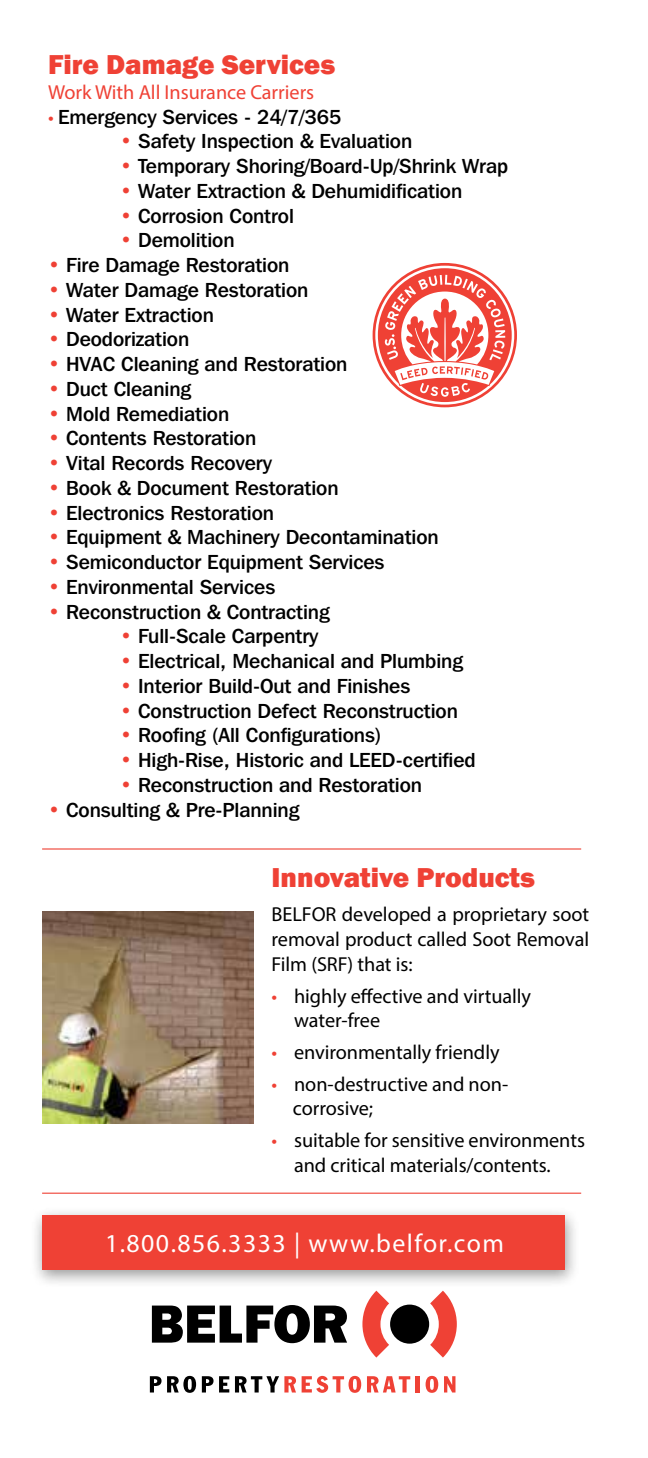
<style>
.page{position:relative;width:648px;height:1458px;background:#fff}
.page>*{position:absolute;margin:0;border:0;box-sizing:border-box;transform-origin:0 0}
.t1{font:800 28.12px "Franklin Gothic";color:#ef4135}
.t2{font:25.88px "Myriad Pro";letter-spacing:.055em;color:#fff}
.t3{font:500 20.25px "Franklin Gothic IT Cby BT";letter-spacing:-.005em;color:#000}
.t4{font:20.25px/24.8px "Myriad Pro";letter-spacing:-.005em;color:#000}
.t5{font:20.25px "Myriad Pro";letter-spacing:-.005em;color:#ef4135}
.s1{font-family:"Myriad Pro";font-weight:400;color:#ef4135}
.s2{color:#ef4135}
</style>
<div class="page">
<svg style="left:362px;top:1291px;width:95px;height:67px"></svg>
<svg style="left:152px;top:1305px;width:195px;height:38px"></svg>
<svg style="left:150px;top:1376px;width:46px;height:17px"></svg>
<svg style="left:202px;top:1376px;width:27px;height:17px"></svg>
<svg style="left:235px;top:1376px;width:61px;height:17px"></svg>
<svg style="left:302px;top:1376px;width:59px;height:17px"></svg>
<svg style="left:367px;top:1376px;width:43px;height:17px"></svg>
<hr style="left:416px;top:1376px;width:4px;height:17px;background:#ef4135">
<svg style="left:426px;top:1376px;width:12px;height:17px"></svg>
<svg style="left:444px;top:1376px;width:11px;height:17px"></svg>
<hr style="left:42px;top:1193px;width:539px;height:1px;background:#ef4135">
<svg style="left:373px;top:263px;width:144px;height:144px"></svg>
<div style="left:30px;top:1206px;width:550px;height:82px;background:#000;opacity:.4"></div>
<div style="left:42px;top:1215px;width:523px;height:54px;background:#ef4135"></div>
<img style="left:42px;top:912px;width:212px;height:211px">
<hr style="left:42px;top:848px;width:539px;height:2px;background:#ef4135">
<h1 class="t1" style="left:48px;top:47px;width:289px">Fire Damage Services</h1>
<p class="t5" style="left:48px;top:80px;width:268px">Work With All Insurance Carriers</p>
<p class="t3" style="left:48px;top:104px;width:295px"><span class="s1">•</span> Emergency Services - 24/7/365</p>
<p class="t3" style="left:120px;top:129px;width:294px"><span class="s2">•</span> Safety Inspection &amp; Evaluation</p>
<p class="t3" style="left:120px;top:154px;width:389px"><span class="s2">•</span> Temporary Shoring/Board-Up/Shrink Wrap</p>
<p class="t3" style="left:120px;top:178px;width:344px"><span class="s2">•</span> Water Extraction &amp; Dehumidification</p>
<p class="t3" style="left:120px;top:203px;width:175px"><span class="s2">•</span> Corrosion Control</p>
<p class="t3" style="left:120px;top:228px;width:116px"><span class="s2">•</span> Demolition</p>
<p class="t3" style="left:48px;top:252px;width:243px"><span class="s2">•</span> Fire Damage Restoration</p>
<p class="t3" style="left:48px;top:277px;width:262px"><span class="s2">•</span> Water Damage Restoration</p>
<p class="t3" style="left:48px;top:302px;width:167px"><span class="s2">•</span> Water Extraction</p>
<p class="t3" style="left:48px;top:327px;width:143px"><span class="s2">•</span> Deodorization</p>
<p class="t3" style="left:48px;top:351px;width:301px"><span class="s2">•</span> HVAC Cleaning and Restoration</p>
<p class="t3" style="left:48px;top:376px;width:144px"><span class="s2">•</span> Duct Cleaning</p>
<p class="t3" style="left:48px;top:401px;width:183px"><span class="s2">•</span> Mold Remediation</p>
<p class="t3" style="left:48px;top:426px;width:210px"><span class="s2">•</span> Contents Restoration</p>
<p class="t3" style="left:48px;top:450px;width:225px"><span class="s2">•</span> Vital Records Recovery</p>
<p class="t3" style="left:48px;top:475px;width:292px"><span class="s2">•</span> Book &amp; Document Restoration</p>
<p class="t3" style="left:48px;top:500px;width:227px"><span class="s2">•</span> Electronics Restoration</p>
<p class="t3" style="left:48px;top:525px;width:392px"><span class="s2">•</span> Equipment &amp; Machinery Decontamination</p>
<p class="t3" style="left:48px;top:549px;width:338px"><span class="s2">•</span> Semiconductor Equipment Services</p>
<p class="t3" style="left:48px;top:574px;width:229px"><span class="s2">•</span> Environmental Services</p>
<p class="t3" style="left:48px;top:599px;width:283px"><span class="s2">•</span> Reconstruction &amp; Contracting</p>
<p class="t3" style="left:120px;top:624px;width:200px"><span class="s2">•</span> Full-Scale Carpentry</p>
<p class="t3" style="left:120px;top:648px;width:344px"><span class="s2">•</span> Electrical, Mechanical and Plumbing</p>
<p class="t3" style="left:120px;top:673px;width:292px"><span class="s2">•</span> Interior Build-Out and Finishes</p>
<p class="t3" style="left:120px;top:698px;width:339px"><span class="s2">•</span> Construction Defect Reconstruction</p>
<p class="t3" style="left:120px;top:723px;width:263px"><span class="s2">•</span> Roofing (All Configurations)</p>
<p class="t3" style="left:120px;top:747px;width:357px"><span class="s2">•</span> High-Rise, Historic and LEED-certified</p>
<p class="t3" style="left:120px;top:772px;width:303px"><span class="s2">•</span> Reconstruction and Restoration</p>
<p class="t3" style="left:48px;top:797px;width:253px"><span class="s2">•</span> Consulting &amp; Pre-Planning</p>
<h1 class="t1" style="left:272px;top:859px;width:265px">Innovative Products</h1>
<p class="t4" style="left:272px;top:902px;width:319px;text-align:justify">BELFOR developed a proprietary soot removal product called Soot Removal Film (SRF) that is:</p>
<p class="t4" style="left:294px;top:983px;width:239px;text-indent:-22px"><span class="s2">•</span> highly effective and virtually water-free</p>
<p class="t4" style="left:272px;top:1039px;width:229px"><span class="s2">•</span> environmentally friendly</p>
<p class="t4" style="left:293px;top:1071px;width:217px;text-indent:-21px"><span class="s2">•</span> non-destructive and non&shy;corrosive;</p>
<p class="t4" style="left:272px;top:1127px;width:315px;text-align:center"><span class="s2">•</span> suitable for sensitive environments and critical materials/contents.</p>
<p class="t2" style="left:105px;top:1227px;width:400px">1.800.856.3333 | www.belfor.com</p>
</div>
